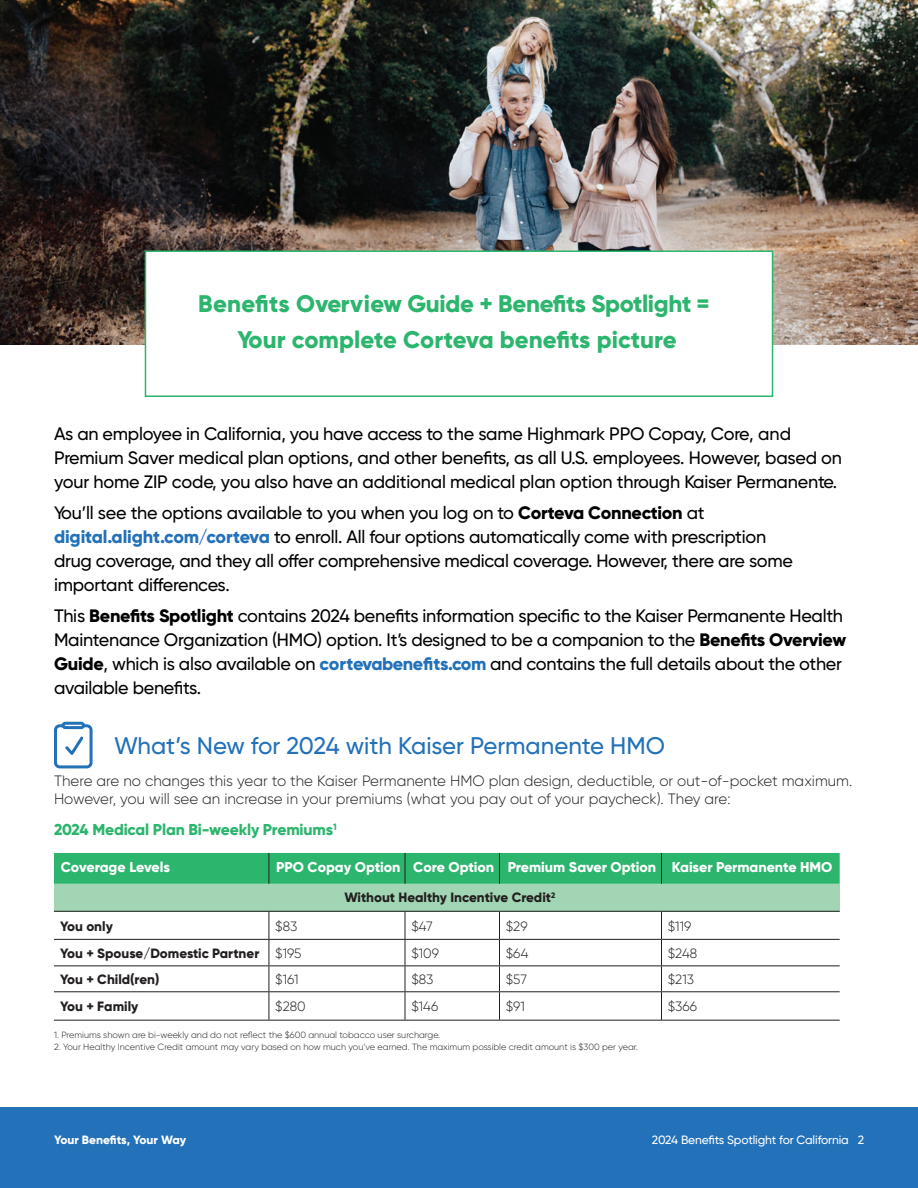
<style>
.page{position:relative;width:918px;height:1188px;background:#fff}
.page>*{position:absolute;margin:0;border:0;box-sizing:border-box;transform-origin:0 0}
.t1{font:800 24px/36px "Gilroy";letter-spacing:-.01em;color:#2cb56d;text-align:center}
.t2{font:500 24px "Gilroy";color:#2271b9}
.t3{font:500 18px/24px "Gilroy";letter-spacing:-.015em;color:#000}
.t4{font:800 15.75px "Gilroy";letter-spacing:-.01em;color:#2cb56d}
.t5{font:300 15px/18px "Gilroy";color:#231f20}
.t6{font:800 14.25px "Gilroy";letter-spacing:-.005em;color:#fff}
.t7{font:800 13.5px "Gilroy";color:#231f20}
.t8{font:300 13.5px "Gilroy";color:#231f20}
.t9{font:500 12px "Gilroy";letter-spacing:-.01em;color:#fff}
.t10{font:800 12px "Gilroy";color:#fff}
.t11{font:300 9px "Gilroy";color:#231f20}
.s1{font-weight:800}
.s2{font-weight:800;color:#2271b9}
.s3{font-weight:300}
</style>
<div class="page">
<div style="left:0;top:1107px;width:918px;height:81px;background:#2271b9"></div>
<div style="left:54px;top:724px;width:39px;height:44px;border:3px solid #2271b9;border-radius:4px"></div>
<svg style="left:65px;top:736px;width:19px;height:19px"></svg>
<div style="left:61px;top:722px;width:24px;height:7px;border:3px solid #2271b9;border-radius:2px"></div>
<img style="left:0;top:0;width:918px;height:345px">
<div style="left:145px;top:251px;width:628px;height:145px;background:#fff"></div>
<div style="left:145px;top:250px;width:628px;height:147px;border:2px solid #2cb56d"></div>
<div style="left:54px;top:853px;width:786px;height:31px;background:#2cb56d"></div>
<div style="left:54px;top:884px;width:786px;height:27px;background:#a1d5b3"></div>
<hr style="left:54px;top:939px;width:215px;height:1px;background:#231f20">
<hr style="left:269px;top:939px;width:136px;height:1px;background:#231f20">
<hr style="left:405px;top:939px;width:95px;height:1px;background:#231f20">
<hr style="left:500px;top:939px;width:162px;height:1px;background:#231f20">
<hr style="left:662px;top:939px;width:178px;height:1px;background:#231f20">
<hr style="left:54px;top:965px;width:215px;height:1px;background:#231f20">
<hr style="left:269px;top:965px;width:136px;height:1px;background:#231f20">
<hr style="left:405px;top:965px;width:95px;height:1px;background:#231f20">
<hr style="left:500px;top:965px;width:162px;height:1px;background:#231f20">
<hr style="left:662px;top:965px;width:178px;height:1px;background:#231f20">
<hr style="left:54px;top:991px;width:215px;height:1px;background:#231f20">
<hr style="left:269px;top:991px;width:136px;height:1px;background:#231f20">
<svg style="left:269px;top:912px;width:1px;height:108px"></svg>
<hr style="left:405px;top:991px;width:95px;height:1px;background:#231f20">
<svg style="left:405px;top:912px;width:1px;height:108px"></svg>
<hr style="left:500px;top:991px;width:162px;height:1px;background:#231f20">
<svg style="left:499px;top:912px;width:1px;height:108px"></svg>
<hr style="left:662px;top:991px;width:178px;height:1px;background:#231f20">
<svg style="left:661px;top:912px;width:1px;height:108px"></svg>
<hr style="left:54px;top:1020px;width:215px;height:1px;background:#231f20">
<hr style="left:269px;top:1020px;width:136px;height:1px;background:#231f20">
<hr style="left:405px;top:1020px;width:95px;height:1px;background:#231f20">
<hr style="left:500px;top:1020px;width:162px;height:1px;background:#231f20">
<hr style="left:662px;top:1020px;width:178px;height:1px;background:#231f20">
<hr style="left:269px;top:853px;width:1px;height:31px;background:#231f20">
<hr style="left:405px;top:853px;width:1px;height:31px;background:#231f20">
<hr style="left:499px;top:853px;width:1px;height:31px;background:#231f20">
<hr style="left:661px;top:853px;width:1px;height:31px;background:#231f20">
<hr style="left:54px;top:911px;width:215px;height:1px;background:#231f20">
<hr style="left:269px;top:911px;width:136px;height:1px;background:#231f20">
<hr style="left:405px;top:911px;width:95px;height:1px;background:#231f20">
<hr style="left:500px;top:911px;width:162px;height:1px;background:#231f20">
<hr style="left:662px;top:911px;width:178px;height:1px;background:#231f20">
<h1 class="t1" style="left:198px;top:285px;width:513px">Benefits Overview Guide + Benefits Spotlight =<br>Your complete Corteva benefits picture</h1>
<p class="t3" style="left:54px;top:422px;width:790px">As an employee in California, you have access to the same Highmark PPO Copay, Core, and<br>Premium Saver medical plan options, and other benefits, as all U.S. employees. However, based on your home ZIP code, you also have an additional medical plan option through Kaiser Permanente.</p>
<p class="t3" style="left:54px;top:500px;width:740px">You’ll see the options available to you when you log on to <span class="s1">Corteva Connection</span> at <span class="s2">digital.alight.com/corteva</span> to enroll. All four options automatically come with prescription drug coverage, and they all offer comprehensive medical coverage. However, there are some important differences.</p>
<p class="t3" style="left:54px;top:603px;width:794px">This <span class="s1">Benefits Spotlight</span> contains 2024 benefits information specific to the Kaiser Permanente Health Maintenance Organization (HMO) option. It’s designed to be a companion to the <span class="s1">Benefits Overview Guide</span>, which is also available on <span class="s2">cortevabenefits.com</span> and contains the full details about the other available benefits.</p>
<h1 class="t2" style="left:114px;top:731px;width:553px">What’s New for 2024 with Kaiser Permanente HMO</h1>
<p class="t5" style="left:54px;top:771px;width:800px">There are no changes this year to the Kaiser Permanente HMO plan design, deductible, or out-of-pocket maximum.<br>However, you will see an increase in your premiums (what you pay out of your paycheck). They are:</p>
<p class="t4" style="left:54px;top:820px;width:284px">2024 Medical Plan Bi-weekly Premiums<sup>1</sup></p>
<p class="t6" style="left:61px;top:858px;width:111px">Coverage Levels</p>
<p class="t6" style="left:276px;top:858px;width:558px">PPO Copay Option Core Option Premium Saver Option Kaiser Permanente HMO</p>
<p class="t7" style="left:344px;top:889px;width:212px">Without Healthy Incentive Credit<sup>2</sup></p>
<p class="t7" style="left:60px;top:917px;width:54px">You only</p>
<p class="t8" style="left:275px;top:918px;width:23px">$83</p>
<p class="t8" style="left:411px;top:918px;width:23px">$47</p>
<p class="t8" style="left:506px;top:918px;width:23px">$29</p>
<p class="t8" style="left:668px;top:918px;width:25px">$119</p>
<p class="t7" style="left:60px;top:945px;width:243px">You + Spouse/Domestic Partner <span class="s3">$195</span></p>
<p class="t8" style="left:411px;top:945px;width:29px">$109</p>
<p class="t8" style="left:506px;top:945px;width:24px">$64</p>
<p class="t8" style="left:668px;top:945px;width:31px">$248</p>
<p class="t7" style="left:60px;top:971px;width:101px">You + Child(ren)</p>
<p class="t8" style="left:275px;top:971px;width:25px">$161</p>
<p class="t8" style="left:411px;top:971px;width:23px">$83</p>
<p class="t8" style="left:506px;top:971px;width:23px">$57</p>
<p class="t8" style="left:668px;top:971px;width:28px">$213</p>
<p class="t7" style="left:60px;top:998px;width:80px">You + Family</p>
<p class="t8" style="left:275px;top:998px;width:32px">$280</p>
<p class="t8" style="left:411px;top:998px;width:29px">$146</p>
<p class="t8" style="left:506px;top:998px;width:21px">$91</p>
<p class="t8" style="left:668px;top:998px;width:31px">$366</p>
<p class="t11" style="left:54px;top:1029px;width:388px">1. Premiums shown are bi-weekly and do not reflect the $600 annual tobacco user surcharge.</p>
<p class="t11" style="left:54px;top:1041px;width:586px">2. Your Healthy Incentive Credit amount may vary based on how much you’ve earned. The maximum possible credit amount is $300 per year.</p>
<p class="t10" style="left:54px;top:1132px;width:134px">Your Benefits, Your Way</p>
<p class="t9" style="left:652px;top:1132px;width:214px">2024 Benefits Spotlight for California 2</p>
</div>
